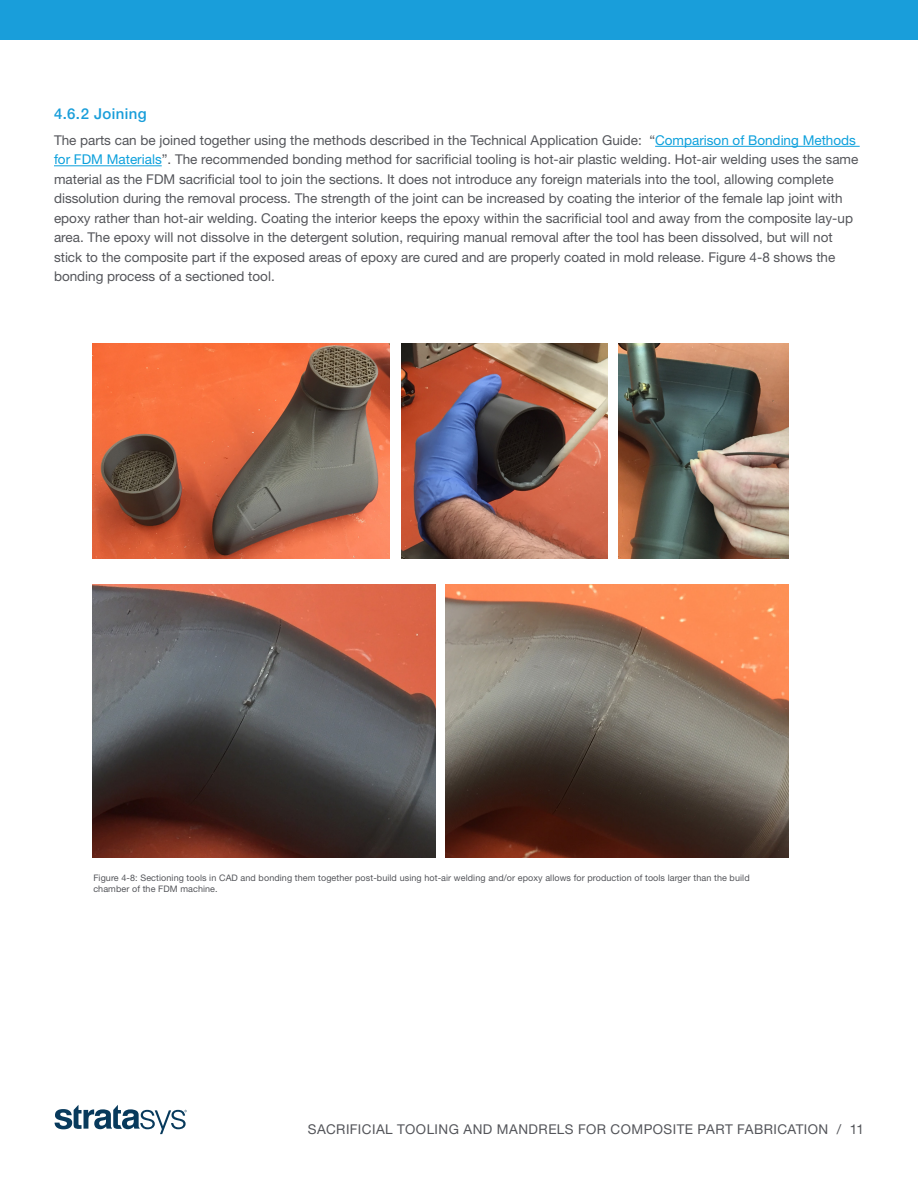
<style>
.page{position:relative;width:918px;height:1188px;background:#fff}
.page>*{position:absolute;margin:0;border:0;box-sizing:border-box;transform-origin:0 0}
.CONT_-_Body_Subhead{font:500 15px "Helvetica Neue LT Std";letter-spacing:.025em;color:#199eda}
.CONT_-_Body{font:13.5px/19.5px "Helvetica Neue LT Std";color:#54555a}
.CONT_-_Body-2{font:13.5px "Helvetica Neue LT Std";letter-spacing:.035em;color:#54555a}
.CONT_-_Image_Caption{font:9px/10.5px "Helvetica Neue LT Std";letter-spacing:.01em;color:#54555a}
.s1{color:#0ca0dc}
</style>
<div class="page">
<div style="left:0;top:0;width:918px;height:40px;background:#199eda"></div>
<svg style="left:55px;top:1105px;width:132px;height:29px"></svg>
<hr style="left:655px;top:146px;width:205px;height:1px;background:#0ca0dc">
<hr style="left:54px;top:165px;width:108px;height:1px;background:#0ca0dc">
<img style="left:93px;top:343px;width:297px;height:215px">
<img style="left:401px;top:343px;width:207px;height:215px">
<img style="left:619px;top:343px;width:169px;height:215px">
<img style="left:93px;top:584px;width:342px;height:273px">
<img style="left:445px;top:584px;width:343px;height:273px">
<p class="CONT_-_Body_Subhead" style="left:54px;top:104px;width:94px">4.6.2 Joining</p>
<p class="CONT_-_Body" style="left:54px;top:130px;width:806px">The parts can be joined together using the methods described in the Technical Application Guide: “<span class="s1">Comparison of Bonding Methods for FDM Materials</span>”. The recommended bonding method for sacrificial tooling is hot-air plastic welding. Hot-air welding uses the same material as the FDM sacrificial tool to join the sections. It does not introduce any foreign materials into the tool, allowing complete dissolution during the removal process. The strength of the joint can be increased by coating the interior of the female lap joint with epoxy rather than hot-air welding. Coating the interior keeps the epoxy within the sacrificial tool and away from the composite lay-up area. The epoxy will not dissolve in the detergent solution, requiring manual removal after the tool has been dissolved, but will not stick to the composite part if the exposed areas of epoxy are cured and are properly coated in mold release. Figure 4-8 shows the bonding process of a sectioned tool.</p>
<p class="CONT_-_Image_Caption" style="left:93px;top:873px;width:658px">Figure 4-8: Sectioning tools in CAD and bonding them together post-build using hot-air welding and/or epoxy allows for production of tools larger than the build chamber of the FDM machine.</p>
<p class="CONT_-_Body-2" style="left:308px;top:1121px;width:558px">SACRIFICIAL TOOLING AND MANDRELS FOR COMPOSITE PART FABRICATION / 11</p>
</div>
